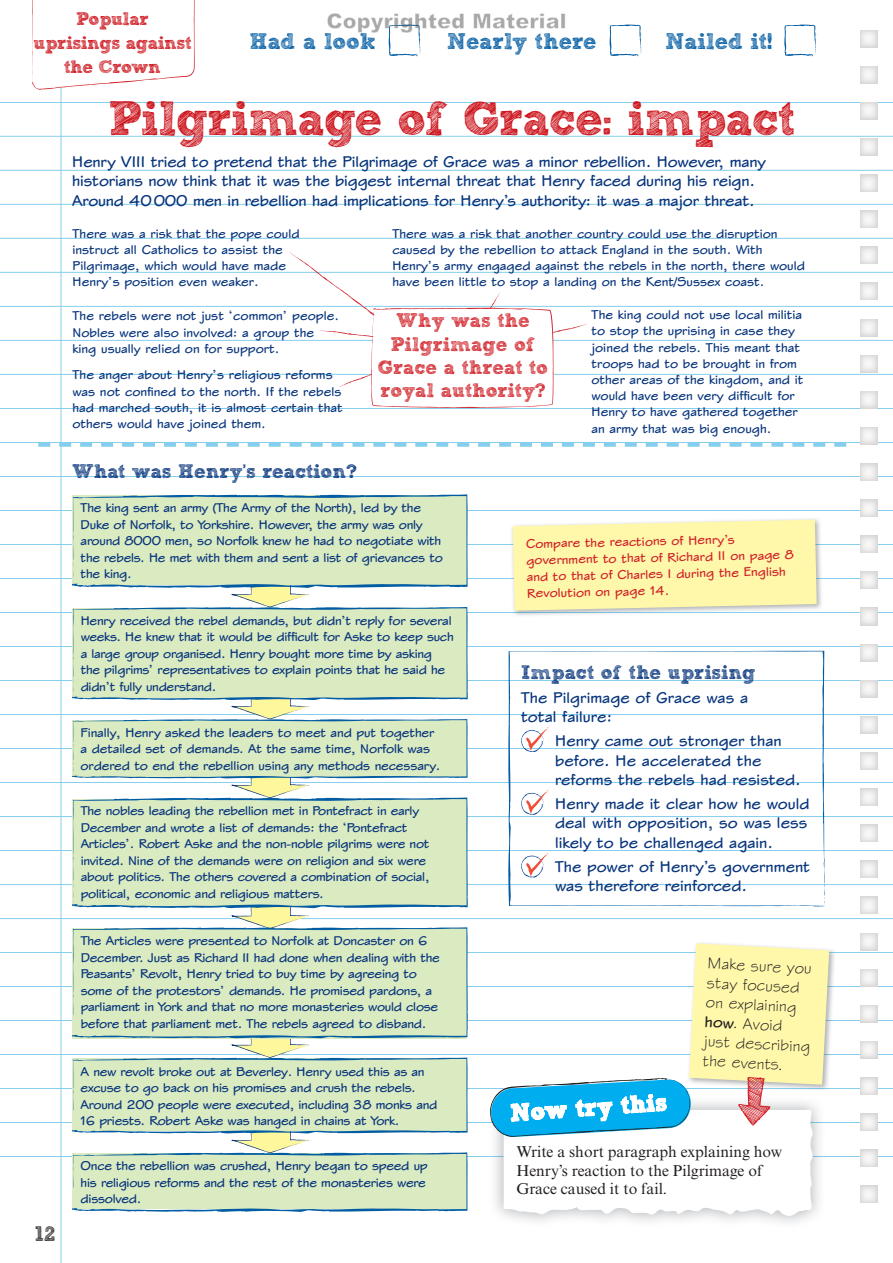
<style>
.page{position:relative;width:893px;height:1263px;background:#fff}
.page>*{position:absolute;margin:0;border:0;box-sizing:border-box;transform-origin:0 0}
.t1{font:700 48px "Sketch Block";letter-spacing:-.015em;color:#cd151d}
.t2{font:700 22.5px "Sketch Block";color:#015ca3}
.t3{font:700 21px "Sketch Block";color:#231f20}
.t4{font:700 19.5px/23.4px "Sketch Block";color:#d1232a;text-align:center}
.t5{font:700 19.5px "Sketch Block";color:#08357c}
.t6{font:700 18px/24px "Sketch Block";letter-spacing:-.02em;color:#cd151d;text-align:center}
.t7{font:700 16.5px/19.5px "ITC Stylusfor Pearson ED";letter-spacing:-.01em;color:#08357c}
.t8{font:16.5px/19.5px "ITC Stylusfor Pearson ED";color:#231f20}
.t9{font:15.75px/18.8px "Times NRMT Std";color:#231f20}
.t10{font:700 13.5px/16.5px "ITC Stylusfor Pearson ED";letter-spacing:-.02em;color:#08357c}
.t11{font:700 13.5px/16.2px "ITC Stylusfor Pearson ED";color:#08357c}
.t12{font:700 13.5px/16.5px "ITC Stylusfor Pearson ED";color:#d1232a}
.s1{font-weight:700}
</style>
<div class="page">
<hr style="left:0;top:102px;width:893px;height:1px;background:#86ceed">
<hr style="left:0;top:136px;width:893px;height:1px;background:#86ceed">
<hr style="left:0;top:170px;width:893px;height:1px;background:#86ceed">
<hr style="left:0;top:204px;width:893px;height:1px;background:#86ceed">
<hr style="left:0;top:238px;width:893px;height:1px;background:#86ceed">
<hr style="left:0;top:272px;width:893px;height:1px;background:#86ceed">
<hr style="left:61px;top:0;width:1px;height:1263px;background:#86ceed">
<hr style="left:0;top:306px;width:893px;height:1px;background:#86ceed">
<hr style="left:0;top:340px;width:893px;height:1px;background:#86ceed">
<hr style="left:0;top:374px;width:893px;height:1px;background:#86ceed">
<hr style="left:0;top:408px;width:893px;height:1px;background:#86ceed">
<hr style="left:0;top:442px;width:893px;height:1px;background:#86ceed">
<hr style="left:0;top:476px;width:893px;height:1px;background:#86ceed">
<hr style="left:0;top:510px;width:893px;height:1px;background:#86ceed">
<hr style="left:0;top:544px;width:893px;height:1px;background:#86ceed">
<hr style="left:0;top:578px;width:893px;height:1px;background:#86ceed">
<hr style="left:0;top:612px;width:893px;height:1px;background:#86ceed">
<hr style="left:0;top:646px;width:893px;height:1px;background:#86ceed">
<hr style="left:0;top:680px;width:893px;height:1px;background:#86ceed">
<hr style="left:0;top:714px;width:893px;height:1px;background:#86ceed">
<hr style="left:0;top:748px;width:893px;height:1px;background:#86ceed">
<hr style="left:0;top:782px;width:893px;height:1px;background:#86ceed">
<hr style="left:0;top:816px;width:893px;height:1px;background:#86ceed">
<hr style="left:0;top:850px;width:893px;height:1px;background:#86ceed">
<hr style="left:0;top:884px;width:893px;height:1px;background:#86ceed">
<hr style="left:0;top:918px;width:893px;height:1px;background:#86ceed">
<hr style="left:0;top:952px;width:893px;height:1px;background:#86ceed">
<hr style="left:0;top:986px;width:893px;height:1px;background:#86ceed">
<hr style="left:0;top:1020px;width:893px;height:1px;background:#86ceed">
<hr style="left:0;top:1054px;width:893px;height:1px;background:#86ceed">
<hr style="left:0;top:1088px;width:893px;height:1px;background:#86ceed">
<hr style="left:0;top:1122px;width:893px;height:1px;background:#86ceed">
<hr style="left:0;top:1156px;width:893px;height:1px;background:#86ceed">
<img style="left:860px;top:102px;width:17px;height:17px">
<img style="left:860px;top:427px;width:17px;height:17px">
<img style="left:860px;top:463px;width:17px;height:17px">
<img style="left:860px;top:500px;width:17px;height:17px">
<img style="left:860px;top:536px;width:17px;height:17px">
<img style="left:860px;top:572px;width:17px;height:17px">
<img style="left:860px;top:608px;width:17px;height:17px">
<img style="left:860px;top:644px;width:17px;height:17px">
<img style="left:860px;top:680px;width:17px;height:17px">
<img style="left:860px;top:1005px;width:17px;height:17px">
<img style="left:860px;top:1041px;width:17px;height:17px">
<img style="left:860px;top:1077px;width:17px;height:17px">
<img style="left:860px;top:1114px;width:17px;height:17px">
<img style="left:860px;top:1150px;width:17px;height:17px">
<svg style="left:609px;top:24px;width:33px;height:33px"></svg>
<svg style="left:784px;top:24px;width:33px;height:33px"></svg>
<svg style="left:32px;top:0;width:163px;height:90px"></svg>
<svg style="left:38px;top:443px;width:808px;height:4px"></svg>
<img style="left:512px;top:519px;width:310px;height:97px">
<img style="left:512px;top:612px;width:310px;height:1px">
<svg style="left:513px;top:520px;width:304px;height:91px;background:#fcf6ae"></svg>
<img style="left:829px;top:950px;width:5px;height:102px">
<svg style="left:289px;top:252px;width:299px;height:156px"></svg>
<svg style="left:508px;top:651px;width:317px;height:255px"></svg>
<svg style="left:521px;top:725px;width:30px;height:27px"></svg>
<svg style="left:521px;top:788px;width:30px;height:27px"></svg>
<svg style="left:521px;top:851px;width:30px;height:26px"></svg>
<svg style="left:72px;top:494px;width:396px;height:718px;background:#d7e8c8"></svg>
<svg style="left:490px;top:943px;width:339px;height:273px"></svg>
<svg style="left:327px;top:13px;width:238px;height:44px"></svg>
<h3 class="t6" style="left:33px;top:7px;width:160px">Popular uprisings against the Crown</h3>
<h2 class="t2" style="left:249px;top:28px;width:127px">Had a look</h2>
<h2 class="t2" style="left:447px;top:28px;width:151px">Nearly there</h2>
<h2 class="t2" style="left:665px;top:28px;width:108px">Nailed it!</h2>
<h1 class="t1" style="left:108px;top:88px;width:689px">Pilgrimage of Grace: impact</h1>
<p class="t7" style="left:72px;top:152px;width:695px">Henry VIII tried to pretend that the Pilgrimage of Grace was a minor rebellion. However, many historians now think that it was the biggest internal threat that Henry faced during his reign.<br>Around 40 000 men in rebellion had implications for Henry’s authority: it was a major threat.</p>
<p class="t11" style="left:73px;top:225px;width:229px">There was a risk that the pope could instruct all Catholics to assist the Pilgrimage, which would have made Henry’s position even weaker.</p>
<p class="t11" style="left:73px;top:308px;width:268px">The rebels were not just ‘common’ people.<br>Nobles were also involved: a group the king usually relied on for support.</p>
<p class="t11" style="left:73px;top:367px;width:272px">The anger about Henry’s religious reforms was not confined to the north. If the rebels had marched south, it is almost certain that others would have joined them.</p>
<h3 class="t5" style="left:72px;top:459px;width:286px">What was Henry’s reaction?</h3>
<p class="t11" style="left:392px;top:225px;width:414px">There was a risk that another country could use the disruption caused by the rebellion to attack England in the south. With Henry’s army engaged against the rebels in the north, there would have been little to stop a landing on the Kent/Sussex coast.</p>
<h3 class="t4" style="left:378px;top:309px;width:172px">Why was the<br>Pilgrimage of<br>Grace a threat to royal authority?</h3>
<p class="t11" style="left:591px;top:306px;width:213px">The king could not use local militia to stop the uprising in case they joined the rebels. This meant that troops had to be brought in from other areas of the kingdom, and it would have been very difficult for<br>Henry to have gathered together an army that was big enough.</p>
<h3 class="t3" style="left:35px;top:1221px;width:22px">12</h3>
<p class="t10" style="left:81px;top:499px;width:364px">The king sent an army (The Army of the North), led by the Duke of Norfolk, to Yorkshire. However, the army was only around 8000 men, so Norfolk knew he had to negotiate with the rebels. He met with them and sent a list of grievances to the king.</p>
<p class="t10" style="left:81px;top:612px;width:375px">Henry received the rebel demands, but didn’t reply for several weeks. He knew that it would be difficult for Aske to keep such a large group organised. Henry bought more time by asking the pilgrims’ representatives to explain points that he said he didn’t fully understand.</p>
<p class="t10" style="left:81px;top:724px;width:361px">Finally, Henry asked the leaders to meet and put together a detailed set of demands. At the same time, Norfolk was ordered to end the rebellion using any methods necessary.</p>
<p class="t10" style="left:81px;top:802px;width:350px">The nobles leading the rebellion met in Pontefract in early December and wrote a list of demands: the ‘Pontefract Articles’. Robert Aske and the non-noble pilgrims were not invited. Nine of the demands were on religion and six were about politics. The others covered a combination of social, political, economic and religious matters.</p>
<p class="t10" style="left:81px;top:932px;width:361px">The Articles were presented to Norfolk at Doncaster on 6<br>December. Just as Richard II had done when dealing with the Peasants’ Revolt, Henry tried to buy time by agreeing to some of the protestors’ demands. He promised pardons, a parliament in York and that no more monasteries would close before that parliament met. The rebels agreed to disband.</p>
<p class="t10" style="left:81px;top:1062px;width:358px">A new revolt broke out at Beverley. Henry used this as an excuse to go back on his promises and crush the rebels.<br>Around 200 people were executed, including 38 monks and 16 priests. Robert Aske was hanged in chains at York.</p>
<p class="t10" style="left:81px;top:1157px;width:349px">Once the rebellion was crushed, Henry began to speed up his religious reforms and the rest of the monasteries were dissolved.</p>
<p class="t12" style="left:526px;top:535px;width:270px;rotate:-1deg">Compare the reactions of Henry’s government to that of Richard II on page 8 and to that of Charles I during the English Revolution on page 14.</p>
<h3 class="t5" style="left:521px;top:660px;width:236px">Impact of the uprising</h3>
<p class="t7" style="left:521px;top:687px;width:229px">The Pilgrimage of Grace was a total failure:</p>
<p class="t7" style="left:555px;top:731px;width:247px">Henry came out stronger than before. He accelerated the reforms the rebels had resisted.</p>
<p class="t7" style="left:555px;top:793px;width:256px">Henry made it clear how he would deal with opposition, so was less likely to be challenged again.</p>
<p class="t7" style="left:555px;top:856px;width:257px">The power of Henry’s government was therefore reinforced.</p>
<p class="t8" style="left:708px;top:953px;width:108px;rotate:3deg">Make sure you stay focused on explaining <span class="s1">how</span>. Avoid just describing the events.</p>
<p class="t9" style="left:516px;top:1143px;width:267px">Write a short paragraph explaining how<br>Henry’s reaction to the Pilgrimage of<br>Grace caused it to fail.</p>
</div>
